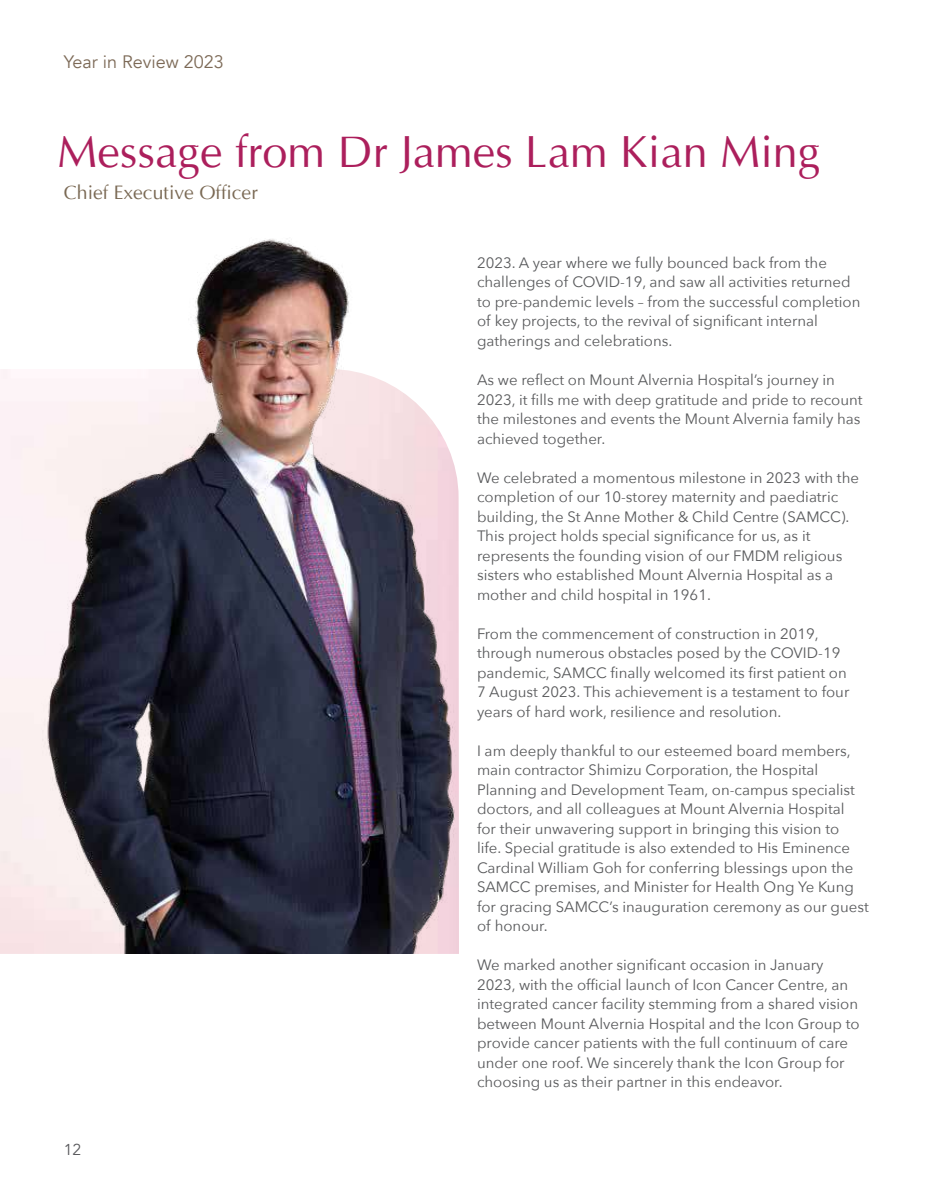
<style>
.page{position:relative;width:936px;height:1191px;background:#fff}
.page>*{position:absolute;margin:0;border:0;box-sizing:border-box;transform-origin:0 0}
.t1{font:45px "Opus";color:#ac1f5c}
.t2{font:19.5px "Opus";color:#7a6954}
.t3{font:18px "Avenir";color:#7c6956}
.t4{font:15.75px "Avenir";color:#59595c}
.t5{font:15px/19.5px "Avenir Next";color:#58595b}
</style>
<div class="page">
<img style="left:0;top:239px;width:459px;height:715px">
<p class="t3" style="left:64px;top:51px;width:162px">Year in Review 2023</p>
<h1 class="t1" style="left:57px;top:127px;width:764px">Message from Dr James Lam Kian Ming</h1>
<h2 class="t2" style="left:64px;top:181px;width:195px">Chief Executive Officer</h2>
<p class="t4" style="left:64px;top:1140px;width:19px">12</p>
<p class="t5" style="left:477px;top:252px;width:385px">2023. A year where we fully bounced back from the challenges of COVID-19, and saw all activities returned to pre-pandemic levels – from the successful completion of key projects, to the revival of significant internal gatherings and celebrations.</p>
<p class="t5" style="left:477px;top:369px;width:387px">As we reflect on Mount Alvernia Hospital’s journey in 2023, it fills me with deep gratitude and pride to recount the milestones and events the Mount Alvernia family has achieved together.</p>
<p class="t5" style="left:477px;top:467px;width:383px">We celebrated a momentous milestone in 2023 with the completion of our 10-storey maternity and paediatric building, the St Anne Mother &amp; Child Centre (SAMCC).<br>This project holds special significance for us, as it represents the founding vision of our FMDM religious sisters who established Mount Alvernia Hospital as a mother and child hospital in 1961.</p>
<p class="t5" style="left:477px;top:623px;width:374px">From the commencement of construction in 2019, through numerous obstacles posed by the COVID-19 pandemic, SAMCC finally welcomed its first patient on 7 August 2023. This achievement is a testament to four years of hard work, resilience and resolution.</p>
<p class="t5" style="left:477px;top:740px;width:393px">I am deeply thankful to our esteemed board members, main contractor Shimizu Corporation, the Hospital Planning and Development Team, on-campus specialist doctors, and all colleagues at Mount Alvernia Hospital<br>for their unwavering support in bringing this vision to<br>life. Special gratitude is also extended to His Eminence Cardinal William Goh for conferring blessings upon the SAMCC premises, and Minister for Health Ong Ye Kung for gracing SAMCC’s inauguration ceremony as our guest of honour.</p>
<p class="t5" style="left:477px;top:954px;width:384px">We marked another significant occasion in January 2023, with the official launch of Icon Cancer Centre, an integrated cancer facility stemming from a shared vision between Mount Alvernia Hospital and the Icon Group to provide cancer patients with the full continuum of care under one roof. We sincerely thank the Icon Group for choosing us as their partner in this endeavor.</p>
</div>
